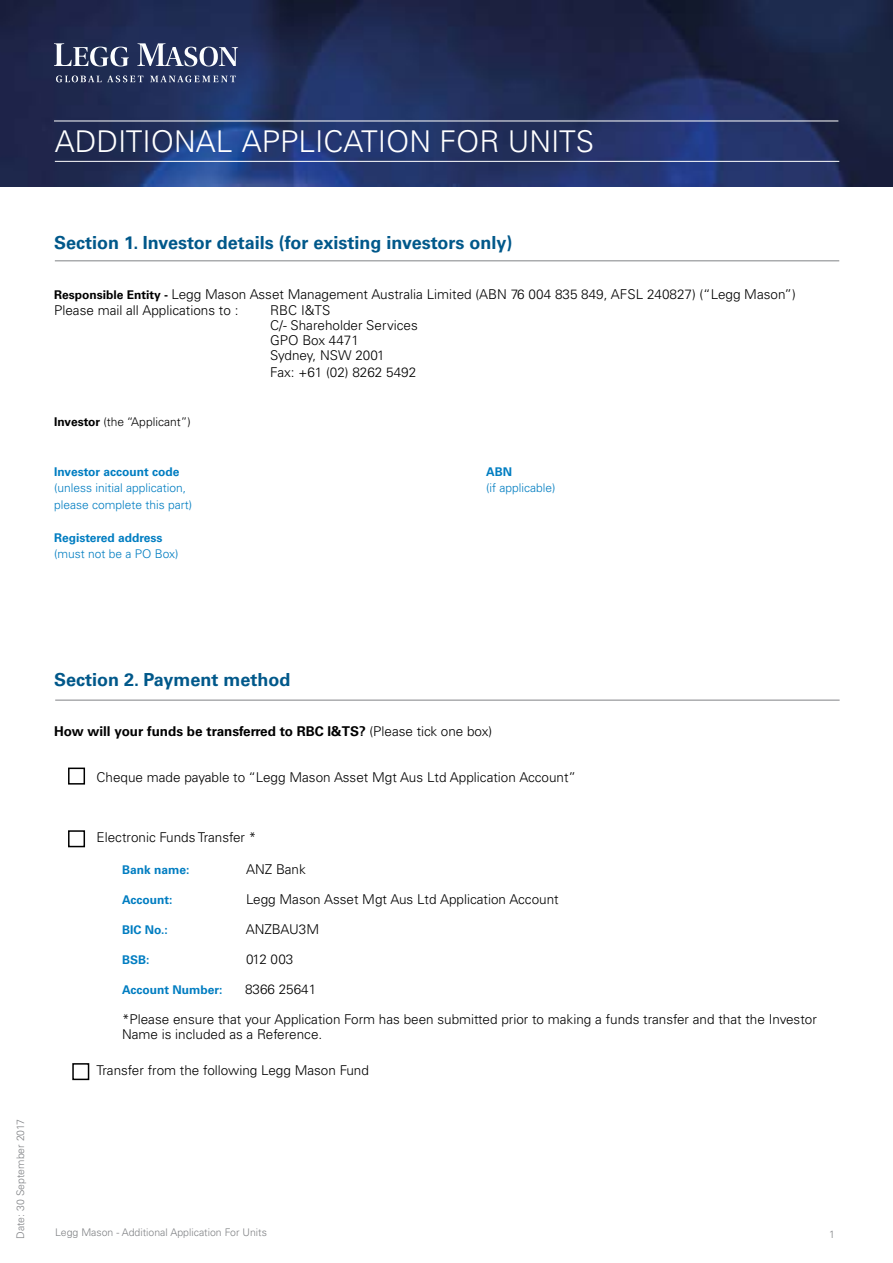
<style>
.page{position:relative;width:893px;height:1263px;background:#fff}
.page>*{position:absolute;margin:0;border:0;box-sizing:border-box;transform-origin:0 0}
.t1{font:300 30px "Univers";color:#fff}
.t2{font:700 18px "Univers LT Std";color:#00588a}
.t3{font:300 13.5px/15px "Univers LT Std";color:#000}
.t4{font:700 13.5px "Univers LT Std";color:#000}
.t5{font:700 12px "Univers LT Std";color:#007dc1}
.t6{font:300 12px "Univers LT Std";color:#007dc1}
.t7{font:300 12px "Univers LT Std";color:#000}
.t8{font:300 10.5px "Univers";color:#808285}
.t9{font:300 10.5px "Univers LT Std";color:#808285}
.s1{font-weight:700;font-size:12px}
.s2{font-weight:700}
.s3{font-weight:300}
</style>
<div class="page">
<div style="left:68px;top:767px;width:17px;height:17px;border:2px solid #000"></div>
<div style="left:68px;top:830px;width:17px;height:17px;border:2px solid #000"></div>
<div style="left:72px;top:1063px;width:17px;height:17px;border:2px solid #000"></div>
<img style="left:0;top:0;width:893px;height:186px">
<svg style="left:54px;top:43px;width:75px;height:23px"></svg>
<svg style="left:137px;top:43px;width:101px;height:23px"></svg>
<svg style="left:56px;top:76px;width:87px;height:6px"></svg>
<svg style="left:150px;top:76px;width:86px;height:6px"></svg>
<hr style="left:54px;top:121px;width:784px;height:1px;background:#fff">
<hr style="left:55px;top:161px;width:784px;height:1px;background:#fff">
<hr style="left:55px;top:260px;width:784px;height:1px;background:#808285">
<hr style="left:55px;top:700px;width:785px;height:1px;background:#808285">
<h1 class="t1" style="left:55px;top:123px;width:541px">ADDITIONAL APPLICATION FOR UNITS</h1>
<h2 class="t2" style="left:54px;top:232px;width:460px">Section 1. Investor details (for existing investors only)</h2>
<p class="t3" style="left:54px;top:285px;width:743px;line-height:16.5px"><span class="s1">Responsible Entity -</span> Legg Mason Asset Management Australia Limited (ABN 76 004 835 849, AFSL 240827) (“Legg Mason”)<br>Please mail all Applications to :</p>
<p class="t3" style="left:270px;top:303px;width:149px">RBC I&amp;TS<br>C/- Shareholder Services<br>GPO Box 4471<br>Sydney, NSW 2001</p>
<p class="t3" style="left:270px;top:364px;width:147px">Fax: +61 (02) 8262 5492</p>
<p class="t7" style="left:54px;top:415px;width:138px"><span class="s2">Investor</span> (the “Applicant”)</p>
<p class="t5" style="left:54px;top:464px;width:127px">Investor account code</p>
<p class="t5" style="left:486px;top:464px;width:28px">ABN</p>
<p class="t6" style="left:54px;top:481px;width:134px">(unless initial application,</p>
<p class="t6" style="left:486px;top:481px;width:71px">(if applicable)</p>
<p class="t6" style="left:54px;top:497px;width:140px">please complete this part)</p>
<p class="t5" style="left:54px;top:530px;width:110px">Registered address</p>
<p class="t6" style="left:54px;top:547px;width:126px">(must not be a PO Box)</p>
<p class="t9" style="left:14px;top:1239px;width:121px;rotate:-90deg">Date: 30 September 2017</p>
<h2 class="t2" style="left:54px;top:669px;width:238px">Section 2. Payment method</h2>
<p class="t4" style="left:54px;top:723px;width:440px">How will your funds be transferred to RBC I&amp;TS? <span class="s3">(Please tick one box)</span></p>
<p class="t3" style="left:97px;top:770px;width:481px">Cheque made payable to “Legg Mason Asset Mgt Aus Ltd Application Account”</p>
<p class="t3" style="left:97px;top:830px;width:161px">Electronic Funds Transfer *</p>
<p class="t5" style="left:122px;top:862px;width:69px">Bank name:</p>
<p class="t3" style="left:246px;top:861px;width:61px">ANZ Bank</p>
<p class="t5" style="left:122px;top:892px;width:52px">Account:</p>
<p class="t3" style="left:246px;top:891px;width:314px">Legg Mason Asset Mgt Aus Ltd Application Account</p>
<p class="t5" style="left:122px;top:922px;width:47px">BIC No.:</p>
<p class="t3" style="left:246px;top:921px;width:75px">ANZBAU3M</p>
<p class="t5" style="left:122px;top:952px;width:29px">BSB:</p>
<p class="t3" style="left:246px;top:951px;width:49px">012 003</p>
<p class="t5" style="left:122px;top:982px;width:102px">Account Number:</p>
<p class="t3" style="left:245px;top:981px;width:73px">8366 25641</p>
<p class="t3" style="left:122px;top:1011px;width:696px">*Please ensure that your Application Form has been submitted prior to making a funds transfer and that the Investor<br>Name is included as a Reference.</p>
<p class="t3" style="left:97px;top:1062px;width:274px">Transfer from the following Legg Mason Fund</p>
<p class="t8" style="left:55px;top:1225px;width:213px">Legg Mason - Additional Application For Units</p>
<p class="t8" style="left:829px;top:1228px;width:7px">1</p>
</div>
